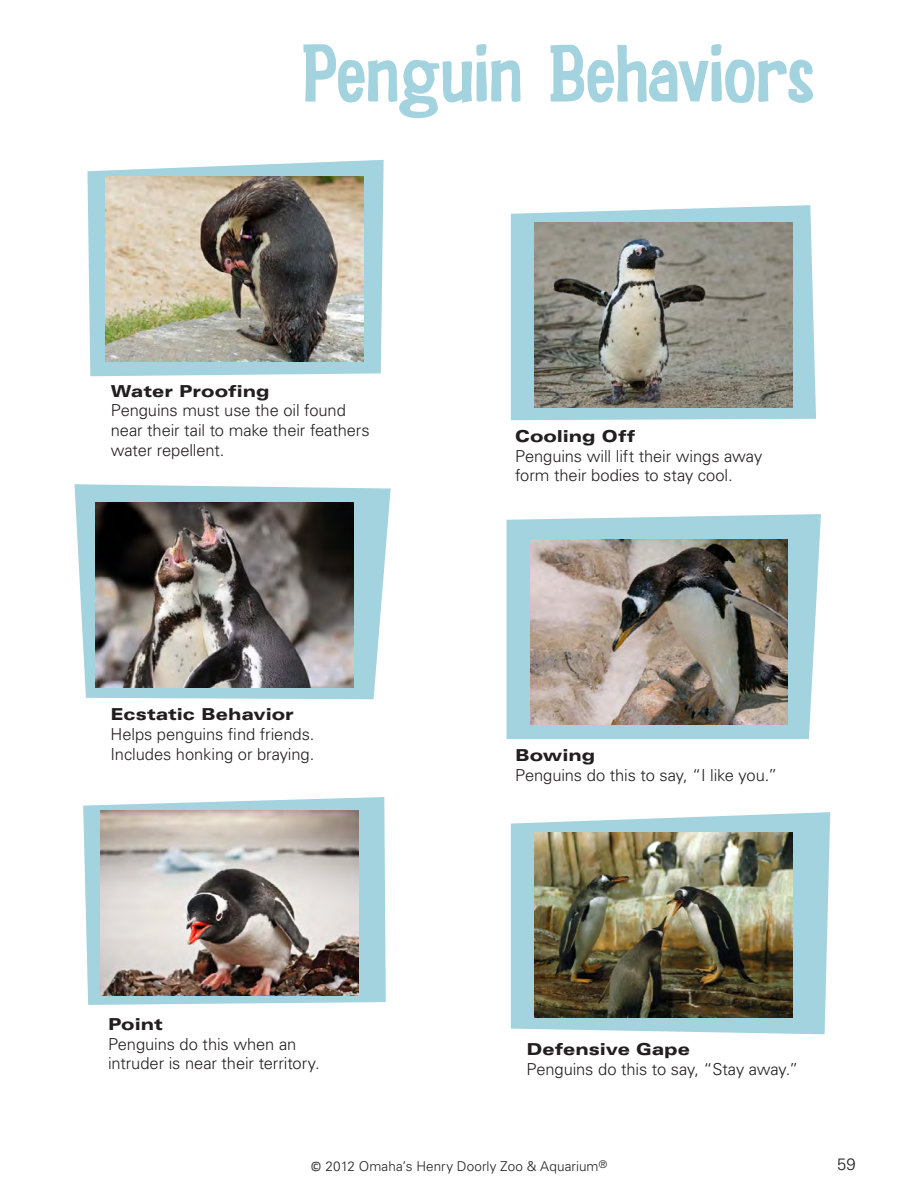
<style>
.page{position:relative;width:918px;height:1188px;background:#fff}
.page>*{position:absolute;margin:0;border:0;box-sizing:border-box;transform-origin:0 0}
.Heading_1{font:80.7px "Salade Fiestas";letter-spacing:-.01em;color:#a3d3df}
.t1{font:300 16.5px/19.8px "Univers LT Std";letter-spacing:-.005em;color:#231f20}
.Subheading_2{font:900 expanded 16.5px "Univers LT Std";color:#231f20}
.t2{font:300 13.5px "Univers LT Std";letter-spacing:.005em;color:#231f20}
.s1{font-family:"Calibri";font-weight:400}
</style>
<div class="page">
<svg style="left:87px;top:160px;width:297px;height:216px;fill:#a3d3df"></svg>
<svg style="left:507px;top:514px;width:314px;height:225px;background:#acd6e1"></svg>
<svg style="left:83px;top:797px;width:303px;height:208px;background:#b2dae4"></svg>
<svg style="left:75px;top:484px;width:316px;height:215px;fill:#a3d3df"></svg>
<svg style="left:511px;top:205px;width:305px;height:215px;background:#add4dd"></svg>
<svg style="left:511px;top:812px;width:319px;height:222px;background:#add5df"></svg>
<img style="left:106px;top:177px;width:257px;height:185px">
<img style="left:96px;top:502px;width:258px;height:185px">
<img style="left:101px;top:810px;width:258px;height:186px">
<img style="left:535px;top:832px;width:257px;height:185px">
<img style="left:530px;top:540px;width:258px;height:185px">
<img style="left:535px;top:222px;width:257px;height:185px">
<p class="Heading_1" style="left:301px;top:24px;width:515px">Penguin Behaviors</p>
<p class="Subheading_2" style="left:111px;top:381px;width:160px">Water Proofing</p>
<p class="t1" style="left:111px;top:401px;width:260px">Penguins must use the oil found near their tail to make their feathers water repellent.</p>
<p class="Subheading_2" style="left:110px;top:704px;width:185px">Ecstatic Behavior</p>
<p class="t1" style="left:110px;top:724px;width:206px">Helps penguins find friends.<br>Includes honking or braying.</p>
<p class="Subheading_2" style="left:108px;top:1014px;width:56px">Point</p>
<p class="t1" style="left:108px;top:1034px;width:213px">Penguins do this when an intruder is near their territory.</p>
<p class="Subheading_2" style="left:515px;top:426px;width:122px">Cooling Off</p>
<p class="t1" style="left:515px;top:446px;width:249px">Penguins will lift their wings away form their bodies to stay cool.</p>
<p class="Subheading_2" style="left:515px;top:746px;width:82px">Bowing</p>
<p class="t1" style="left:515px;top:766px;width:264px">Penguins do this to say, “I like you.”</p>
<p class="Subheading_2" style="left:527px;top:1040px;width:165px">Defensive Gape</p>
<p class="t1" style="left:527px;top:1059px;width:273px">Penguins do this to say, “Stay away.”</p>
<p class="t2" style="left:311px;top:1158px;width:298px"><span class="s1">©</span> 2012 Omaha’s Henry Doorly Zoo &amp; Aquarium<sup>®</sup></p>
<p class="t1" style="left:837px;top:1154px;width:20px">59</p>
</div>
